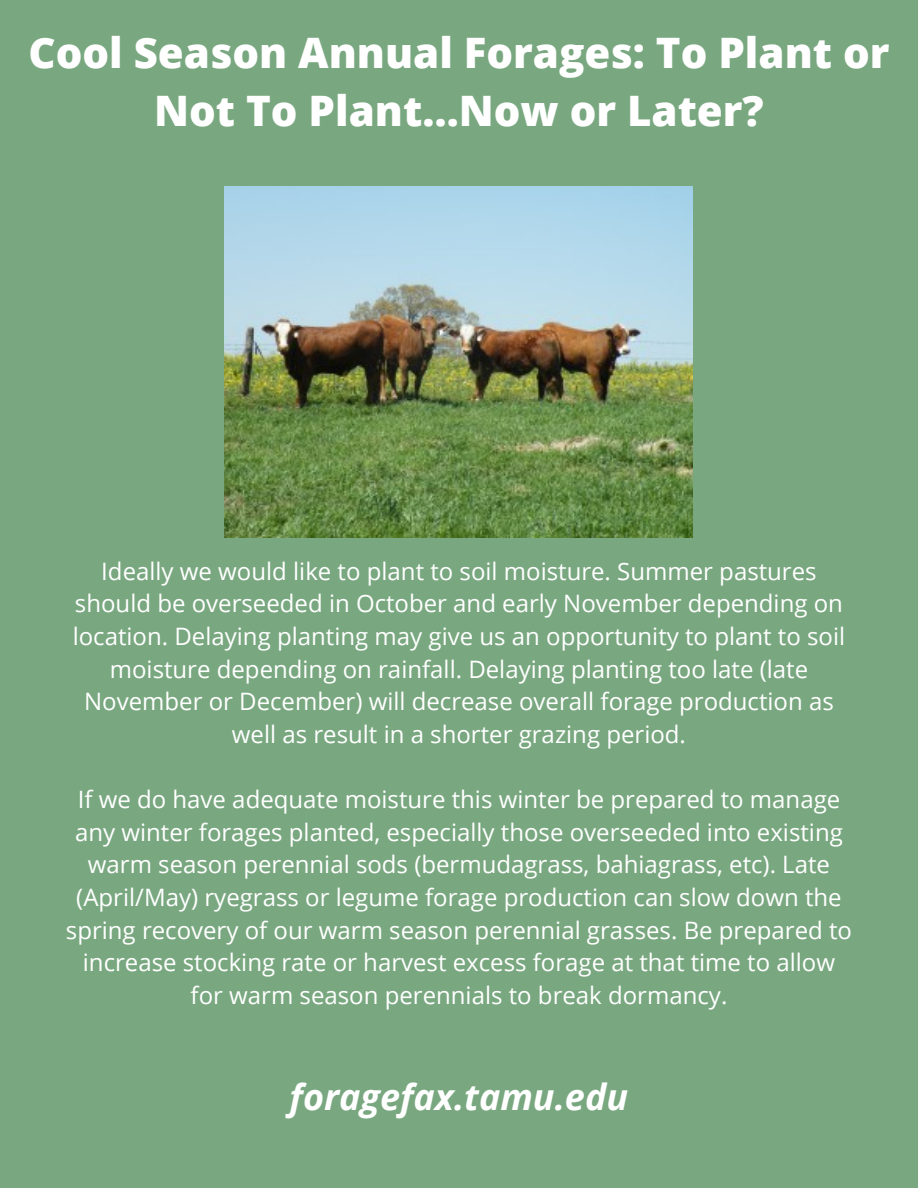
<style>
.page{position:relative;width:918px;height:1188px;background:#79a880}
.page>*{position:absolute;margin:0;border:0;box-sizing:border-box;transform-origin:0 0}
.t1{font:800 42px/58.5px "Open Sans";color:#fff;text-align:center}
.t2{font:italic 700 36px "Open Sans";color:#fff}
.t3{font:24px/32.7px "Open Sans";color:#fff;text-align:center}
</style>
<div class="page">
<img style="left:225px;top:186px;width:468px;height:351px">
<p class="t1" style="left:28px;top:22px;width:863px">Cool Season Annual Forages: To Plant or<br>Not To Plant…Now or Later?</p>
<p class="t3" style="left:73px;top:554px;width:774px">Ideally we would like to plant to soil moisture. Summer pastures should be overseeded in October and early November depending on location. Delaying planting may give us an opportunity to plant to soil moisture depending on rainfall. Delaying planting too late (late November or December) will decrease overall forage production as well as result in a shorter grazing period.</p>
<p class="t3" style="left:66px;top:782px;width:788px">If we do have adequate moisture this winter be prepared to manage any winter forages planted, especially those overseeded into existing warm season perennial sods (bermudagrass, bahiagrass, etc). Late (April/May) ryegrass or legume forage production can slow down the spring recovery of our warm season perennial grasses. Be prepared to increase stocking rate or harvest excess forage at that time to allow for warm season perennials to break dormancy.</p>
<p class="t2" style="left:290px;top:1071px;width:340px">foragefax.tamu.edu</p>
</div>
